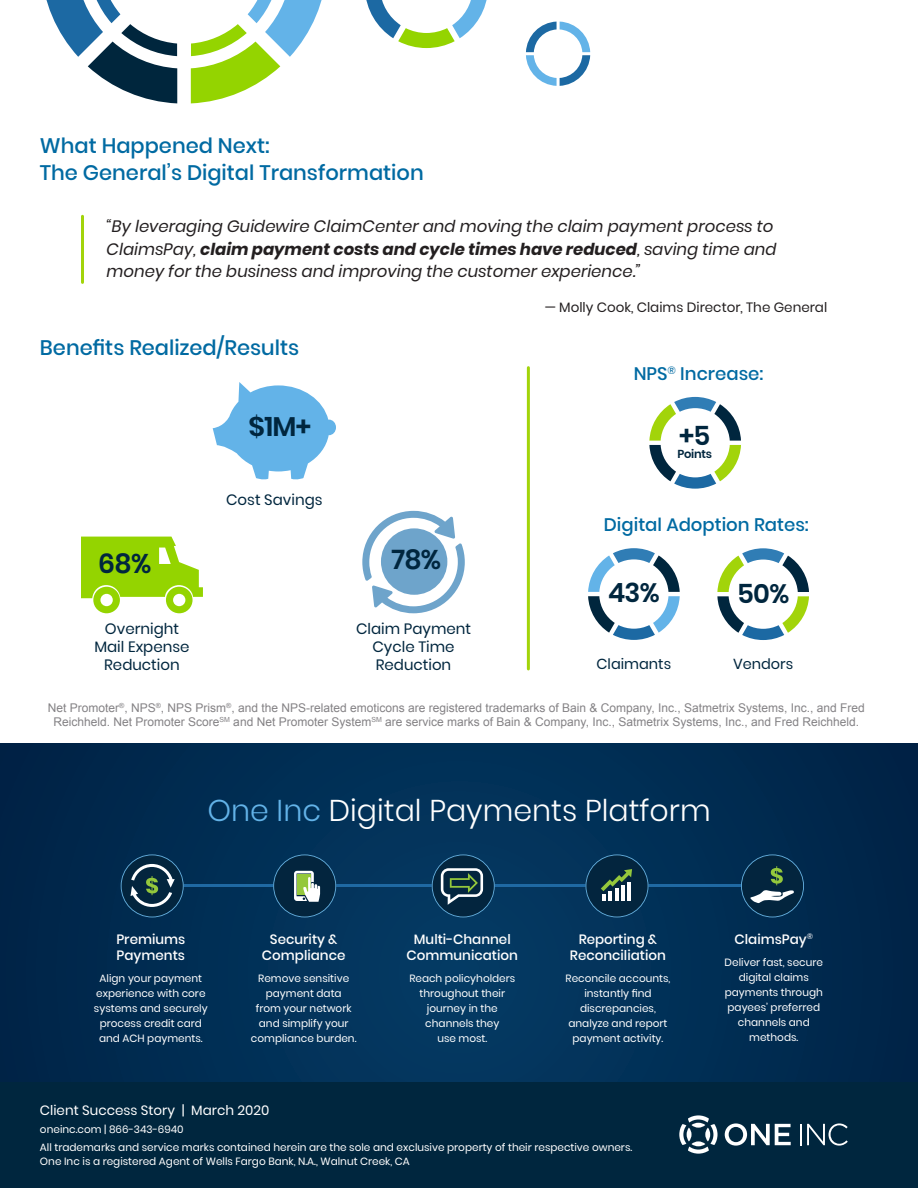
<style>
.page{position:relative;width:918px;height:1188px;background:#fff}
.page>*{position:absolute;margin:0;border:0;box-sizing:border-box;transform-origin:0 0}
.Body_Copy{font:300 30px "Poppins";color:#fff}
.Body_Copy_Bullets{font:600 27px "Poppins";color:#00263e}
.Body_Copy_Bullets-2{font:600 26.55px "Poppins";color:#00263e}
.Body_Copy-2{font:500 21px/27px "Poppins";color:#006aa2}
.Subhead{font:500 18.15px "Poppins";color:#006aa2}
.Body_Copy-3{font:italic 16.5px/22.5px "Poppins";color:#231f20}
.Body_Copy_Bullets-3{font:15px/18px "Poppins";color:#00263e;text-align:center}
.Body_Copy_Bullets-4{font:14.55px "Poppins";color:#00263e}
.Body_Copy-4{font:500 13.5px/16.2px "Poppins";color:#fff;text-align:center}
.Body_Copy-5{font:13.5px "Poppins";color:#231f20}
.Page_SubTitle{font:13.5px "Poppins";color:#fff}
.Page_SubTitle-2{font:12px/13.5px "Arial";color:#848285;text-align:center}
.Body_Copy_Bullets-5{font:600 11.55px "Poppins";letter-spacing:-.025em;color:#00263e}
.Body_Copy-6{font:10.5px/15px "Poppins";color:#fff;text-align:center}
.Page_SubTitle-3{font:10.5px/18px "Poppins";color:#fff}
.s1{font-weight:700}
.s2{color:#63b3e8}
</style>
<div class="page">
<svg style="left:0;top:743px;width:918px;height:339px;background:#012d53"></svg>
<svg style="left:46px;top:0;width:131px;height:103px"></svg>
<svg style="left:191px;top:0;width:131px;height:103px"></svg>
<svg style="left:366px;top:0;width:121px;height:48px"></svg>
<svg style="left:526px;top:22px;width:64px;height:64px"></svg>
<div style="left:0;top:1082px;width:918px;height:106px;background:#00263e"></div>
<svg style="left:679px;top:1115px;width:39px;height:39px"></svg>
<svg style="left:687px;top:1128px;width:5px;height:13px"></svg>
<svg style="left:725px;top:1123px;width:66px;height:23px"></svg>
<hr style="left:800px;top:1124px;width:2px;height:21px;background:#fff">
<svg style="left:807px;top:1123px;width:41px;height:23px"></svg>
<hr style="left:81px;top:216px;width:3px;height:66px;background:#a2d40a">
<svg style="left:588px;top:548px;width:92px;height:92px"></svg>
<svg style="left:717px;top:548px;width:92px;height:92px"></svg>
<hr style="left:148px;top:884px;width:628px;height:2px;background:#1f69a3">
<svg style="left:741px;top:854px;width:63px;height:63px;background:#1d4156"></svg>
<svg style="left:273px;top:854px;width:63px;height:63px;background:#294d5f"></svg>
<svg style="left:121px;top:854px;width:63px;height:63px;background:#21455a"></svg>
<svg style="left:432px;top:854px;width:63px;height:63px;background:#21465c"></svg>
<svg style="left:585px;top:854px;width:64px;height:63px;background:#1c4257"></svg>
<svg style="left:213px;top:382px;width:123px;height:98px"></svg>
<svg style="left:649px;top:397px;width:92px;height:92px"></svg>
<svg style="left:81px;top:537px;width:122px;height:76px"></svg>
<svg style="left:362px;top:511px;width:103px;height:102px"></svg>
<hr style="left:527px;top:368px;width:3px;height:301px;background:#a2d40a">
<p class="Body_Copy-2" style="left:40px;top:132px;width:385px">What Happened Next:<br>The General’s Digital Transformation</p>
<p class="Body_Copy-3" style="left:107px;top:215px;width:672px">“By leveraging Guidewire ClaimCenter and moving the claim payment process to<br>ClaimsPay, <span class="s1">claim payment costs and cycle times have reduced</span>, saving time and money for the business and improving the customer experience.”</p>
<p class="Body_Copy-5" style="left:545px;top:299px;width:284px">— Molly Cook, Claims Director, The General</p>
<p class="Body_Copy-2" style="left:40px;top:334px;width:261px">Benefits Realized/Results</p>
<p class="Body_Copy_Bullets" style="left:248px;top:411px;width:64px">$1M+</p>
<p class="Body_Copy_Bullets" style="left:98px;top:548px;width:54px">68%</p>
<p class="Body_Copy_Bullets-3" style="left:94px;top:620px;width:97px">Overnight<br>Mail Expense<br>Reduction</p>
<p class="Body_Copy_Bullets-3" style="left:226px;top:491px;width:98px">Cost Savings</p>
<p class="Body_Copy_Bullets" style="left:391px;top:544px;width:51px">78%</p>
<p class="Body_Copy_Bullets-3" style="left:356px;top:620px;width:116px">Claim Payment<br>Cycle Time<br>Reduction</p>
<p class="Subhead" style="left:634px;top:363px;width:131px">NPS<sup>®</sup> Increase:</p>
<p class="Body_Copy_Bullets-2" style="left:679px;top:421px;width:33px">+5</p>
<p class="Body_Copy_Bullets-5" style="left:677px;top:448px;width:36px">Points</p>
<p class="Subhead" style="left:604px;top:514px;width:206px">Digital Adoption Rates:</p>
<p class="Body_Copy_Bullets-2" style="left:608px;top:578px;width:53px">43%</p>
<p class="Body_Copy_Bullets-2" style="left:737px;top:578px;width:54px">50%</p>
<p class="Body_Copy_Bullets-4" style="left:597px;top:656px;width:76px">Claimants</p>
<p class="Body_Copy_Bullets-4" style="left:733px;top:656px;width:62px">Vendors</p>
<p class="Page_SubTitle-2" style="left:48px;top:702px;width:818px">Net Promoter<sup>®</sup>, NPS<sup>®</sup>, NPS Prism<sup>®</sup>, and the NPS-related emoticons are registered trademarks of Bain &amp; Company, Inc., Satmetrix Systems, Inc., and Fred<br>Reichheld. Net Promoter Score<sup>SM</sup> and Net Promoter System<sup>SM</sup> are service marks of Bain &amp; Company, Inc., Satmetrix Systems, Inc., and Fred Reichheld.</p>
<p class="Body_Copy" style="left:207px;top:793px;width:505px"><span class="s2">One Inc</span> Digital Payments Platform</p>
<p class="Body_Copy-4" style="left:116px;top:931px;width:70px;text-align:left">Premiums<br>Payments</p>
<p class="Body_Copy-6" style="left:94px;top:971px;width:115px">Align your payment experience with core systems and securely process credit card and ACH payments.</p>
<p class="Body_Copy-4" style="left:262px;top:931px;width:85px">Security &amp;<br>Compliance</p>
<p class="Body_Copy-6" style="left:251px;top:971px;width:107px">Remove sensitive payment data<br>from your network and simplify your compliance burden.</p>
<p class="Body_Copy-4" style="left:407px;top:931px;width:113px">Multi-Channel<br>Communication</p>
<p class="Body_Copy-6" style="left:409px;top:971px;width:107px">Reach policyholders throughout their journey in the channels they<br>use most.</p>
<p class="Body_Copy-4" style="left:570px;top:931px;width:98px">Reporting &amp;<br>Reconciliation</p>
<p class="Body_Copy-6" style="left:566px;top:971px;width:106px">Reconcile accounts, instantly find discrepancies, analyze and report payment activity.</p>
<p class="Page_SubTitle" style="left:40px;top:1103px;width:231px">Client Success Story | March 2020</p>
<p class="Page_SubTitle-3" style="left:40px;top:1121px;width:594px">oneinc.com | 866-343-6940<br>All trademarks and service marks contained herein are the sole and exclusive property of their respective owners.</p>
<p class="Page_SubTitle-3" style="left:40px;top:1152px;width:371px">One Inc is a registered Agent of Wells Fargo Bank, N.A., Walnut Creek, CA</p>
<p class="Body_Copy-4" style="left:735px;top:931px;width:80px">ClaimsPay<sup>®</sup></p>
<p class="Body_Copy-6" style="left:725px;top:955px;width:100px">Deliver fast, secure digital claims payments through payees’ preferred channels and methods.</p>
</div>
